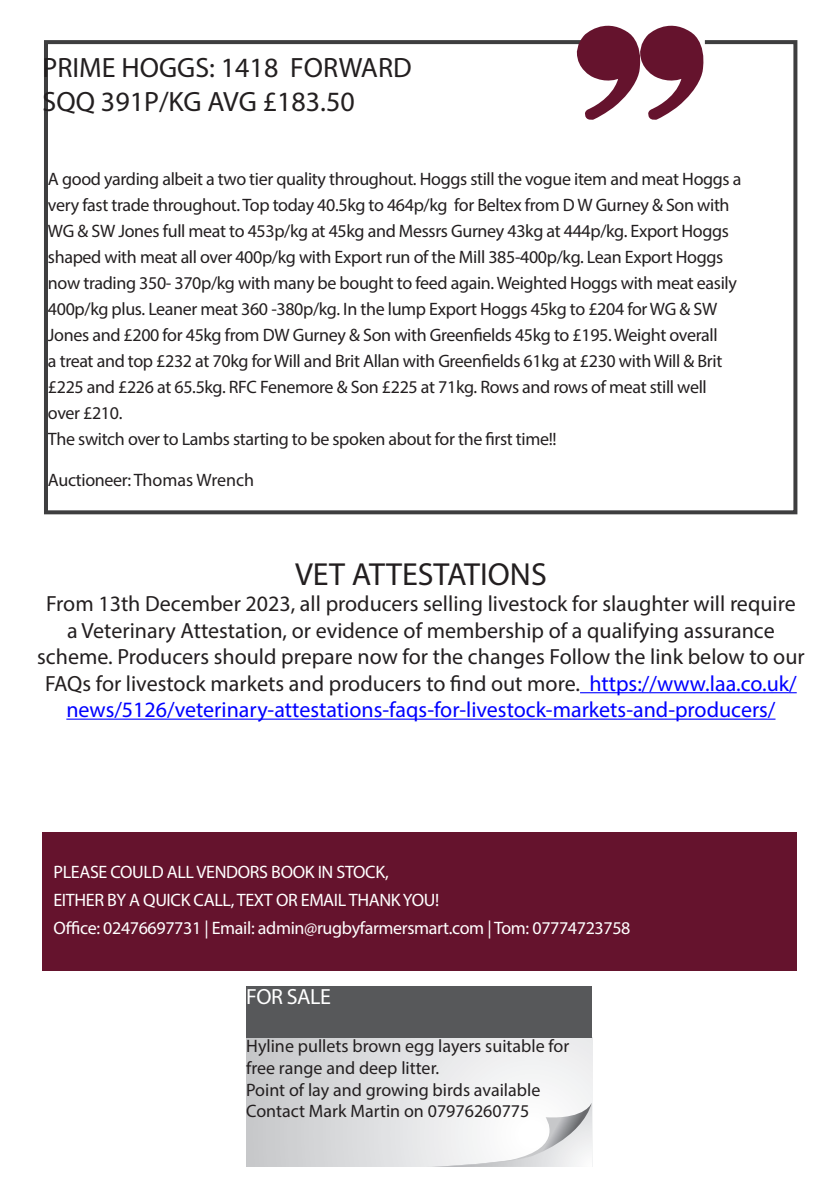
<style>
.page{position:relative;width:840px;height:1191px;background:#fff}
.page>*{position:absolute;margin:0;border:0;box-sizing:border-box;transform-origin:0 0}
.t1{font:32px "Myriad Pro";color:#231f20}
.t2{font:28px "Myriad Pro";color:#231f20}
.t3{font:22px/26.4px "Myriad Pro";color:#231f20;text-align:center}
.t4{font:22px "Myriad Pro";letter-spacing:-.02em;color:#fff}
.t5{font:18px/26px "Myriad Pro";letter-spacing:-.02em;color:#231f20}
.t6{font:18px "Myriad Pro";letter-spacing:-.02em;color:#fff}
.t7{font:18px/21.6px "Myriad Pro";color:#231f20}
.s1{color:#00f}
</style>
<div class="page">
<svg style="left:44px;top:40px;width:754px;height:475px"></svg>
<svg style="left:576px;top:25px;width:130px;height:96px"></svg>
<hr style="left:579px;top:692px;width:217px;height:1px;background:#00f">
<hr style="left:66px;top:718px;width:709px;height:1px;background:#00f">
<div style="left:42px;top:832px;width:754px;height:139px;background:#65132d"></div>
<div style="left:246px;top:1037px;width:345px;height:130px;background:linear-gradient(to right,#cacbcd,#fafbfb)"></div>
<div style="left:246px;top:986px;width:345px;height:51px;background:#57585a"></div>
<svg style="left:426px;top:1102px;width:165px;height:65px"></svg>
<p class="t2" style="left:43px;top:51px;width:370px">PRIME HOGGS: 1418 FORWARD</p>
<p class="t2" style="left:43px;top:84px;width:313px">SQQ 391P/KG AVG £183.50</p>
<p class="t5" style="left:48px;top:165px;width:694px">A good yarding albeit a two tier quality throughout. Hoggs still the vogue item and meat Hoggs a very fast trade throughout. Top today 40.5kg to 464p/kg for Beltex from D W Gurney &amp; Son with WG &amp; SW Jones full meat to 453p/kg at 45kg and Messrs Gurney 43kg at 444p/kg. Export Hoggs shaped with meat all over 400p/kg with Export run of the Mill 385-400p/kg. Lean Export Hoggs now trading 350- 370p/kg with many be bought to feed again. Weighted Hoggs with meat easily 400p/kg plus. Leaner meat 360 -380p/kg. In the lump Export Hoggs 45kg to £204 for WG &amp; SW Jones and £200 for 45kg from DW Gurney &amp; Son with Greenfields 45kg to £195. Weight overall<br>a treat and top £232 at 70kg for Will and Brit Allan with Greenfields 61kg at £230 with Will &amp; Brit £225 and £226 at 65.5kg. RFC Fenemore &amp; Son £225 at 71kg. Rows and rows of meat still well over £210.</p>
<p class="t5" style="left:48px;top:425px;width:510px">The switch over to Lambs starting to be spoken about for the first time!!</p>
<p class="t5" style="left:48px;top:467px;width:208px">Auctioneer: Thomas Wrench</p>
<p class="t1" style="left:295px;top:554px;width:253px">VET ATTESTATIONS</p>
<p class="t3" style="left:37px;top:590px;width:768px">From 13th December 2023, all producers selling livestock for slaughter will require<br>a Veterinary Attestation, or evidence of membership of a qualifying assurance scheme. Producers should prepare now for the changes Follow the link below to our FAQs for livestock markets and producers to find out more. <span class="s1">https://www.laa.co.uk/ news/5126/veterinary-attestations-faqs-for-livestock-markets-and-producers/</span></p>
<p class="t6" style="left:53px;top:861px;width:336px">PLEASE COULD ALL VENDORS BOOK IN STOCK,</p>
<p class="t6" style="left:53px;top:889px;width:387px">EITHER BY A QUICK CALL, TEXT OR EMAIL THANK YOU!</p>
<p class="t6" style="left:53px;top:917px;width:578px">Office: 02476697731 | Email: admin@rugbyfarmersmart.com | Tom: 07774723758</p>
<p class="t4" style="left:246px;top:983px;width:86px">FOR SALE</p>
<p class="t7" style="left:246px;top:1035px;width:324px">Hyline pullets brown egg layers suitable for free range and deep litter.</p>
<p class="t7" style="left:246px;top:1078px;width:296px">Point of lay and growing birds available</p>
<p class="t7" style="left:246px;top:1100px;width:285px">Contact Mark Martin on 07976260775</p>
</div>
